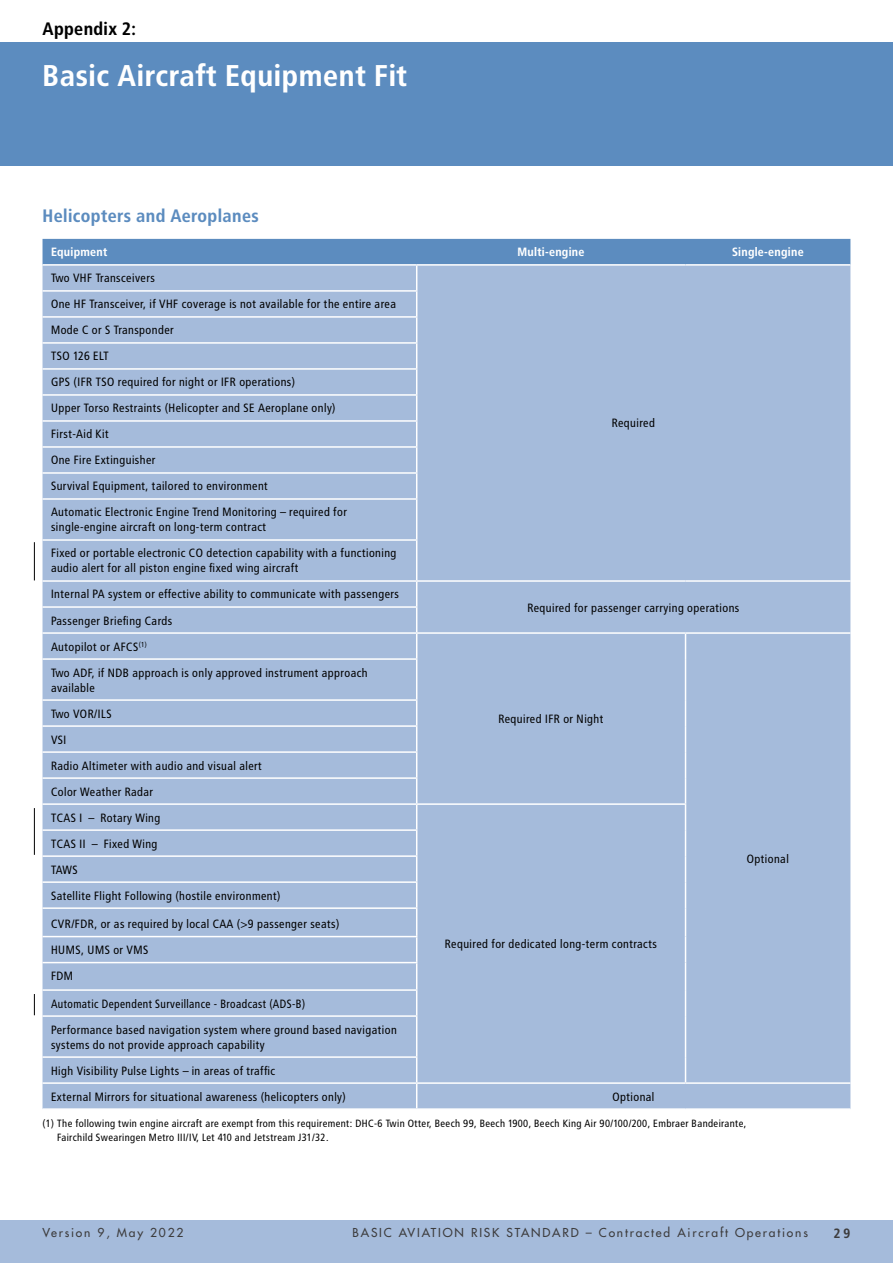
<style>
.page{position:relative;width:893px;height:1263px;background:#fff}
.page>*{position:absolute;margin:0;border:0;box-sizing:border-box;transform-origin:0 0}
.t1{font:700 30px "Transit";color:#fff}
.t2{font:700 18px "Transit";color:#5c8cbf}
.t3{font:700 18px "Transit";color:#000}
.t4{font:700 13.5px "Transit";color:#3d3c3d}
.t5{font:12px/26px "Transit";color:#000}
.t6{font:12px/26px "Transit";color:#000;scale:.94 1}
.t7{font:12px "Futura";letter-spacing:.15em;color:#3d3c3d}
.t8{font:700 12px "Transit";color:#fff}
.t9{font:10.5px/14.2px "Transit";color:#000}
.s1{font-family:"Helvetica Neue"}
</style>
<div class="page">
<div style="left:0;top:1220px;width:893px;height:43px;background:#a5bbdb"></div>
<div style="left:0;top:43px;width:893px;height:123px;background:#5c8cbf"></div>
<div style="left:43px;top:498px;width:807px;height:610px;background:#a5bbdb"></div>
<hr style="left:43px;top:498px;width:374px;height:2px;background:#fff">
<hr style="left:43px;top:539px;width:374px;height:2px;background:#fff">
<hr style="left:416px;top:541px;width:1px;height:39px;background:#fff">
<hr style="left:43px;top:580px;width:374px;height:2px;background:#fff">
<hr style="left:417px;top:580px;width:268px;height:2px;background:#fff">
<hr style="left:685px;top:580px;width:165px;height:2px;background:#fff">
<hr style="left:43px;top:606px;width:374px;height:2px;background:#fff">
<hr style="left:43px;top:632px;width:374px;height:2px;background:#fff">
<hr style="left:417px;top:632px;width:268px;height:2px;background:#fff">
<svg style="left:416px;top:582px;width:1px;height:76px"></svg>
<hr style="left:685px;top:632px;width:165px;height:2px;background:#fff">
<svg style="left:685px;top:634px;width:1px;height:25px"></svg>
<hr style="left:43px;top:658px;width:374px;height:2px;background:#fff">
<hr style="left:416px;top:660px;width:1px;height:39px;background:#fff">
<hr style="left:685px;top:659px;width:1px;height:41px;background:#fff">
<hr style="left:43px;top:699px;width:374px;height:2px;background:#fff">
<hr style="left:43px;top:725px;width:374px;height:2px;background:#fff">
<hr style="left:43px;top:751px;width:374px;height:2px;background:#fff">
<hr style="left:43px;top:777px;width:374px;height:2px;background:#fff">
<hr style="left:43px;top:803px;width:374px;height:2px;background:#fff">
<hr style="left:417px;top:803px;width:269px;height:2px;background:#fff">
<hr style="left:43px;top:829px;width:374px;height:2px;background:#fff">
<hr style="left:43px;top:855px;width:374px;height:2px;background:#fff">
<hr style="left:43px;top:881px;width:374px;height:2px;background:#fff">
<hr style="left:43px;top:907px;width:374px;height:2px;background:#fff">
<hr style="left:43px;top:936px;width:374px;height:1px;background:#fff">
<hr style="left:43px;top:962px;width:374px;height:1px;background:#fff">
<hr style="left:43px;top:989px;width:374px;height:2px;background:#fff">
<svg style="left:416px;top:701px;width:1px;height:314px"></svg>
<svg style="left:685px;top:700px;width:1px;height:316px"></svg>
<hr style="left:43px;top:1015px;width:374px;height:2px;background:#fff">
<hr style="left:416px;top:1017px;width:1px;height:39px;background:#fff">
<hr style="left:685px;top:1016px;width:1px;height:41px;background:#fff">
<hr style="left:43px;top:1056px;width:374px;height:2px;background:#fff">
<svg style="left:685px;top:1057px;width:1px;height:25px"></svg>
<hr style="left:43px;top:1082px;width:374px;height:2px;background:#fff">
<hr style="left:417px;top:1082px;width:268px;height:2px;background:#fff">
<svg style="left:416px;top:1058px;width:1px;height:50px"></svg>
<hr style="left:685px;top:1082px;width:165px;height:2px;background:#fff">
<svg style="left:43px;top:239px;width:807px;height:259px;background:#a0b8d9"></svg>
<hr style="left:416px;top:500px;width:1px;height:39px;background:#fff">
<hr style="left:34px;top:808px;width:1px;height:47px;background:#000">
<svg style="left:34px;top:994px;width:1px;height:21px"></svg>
<hr style="left:34px;top:542px;width:1px;height:38px;background:#000">
<h2 class="t3" style="left:43px;top:18px;width:95px">Appendix 2:</h2>
<h1 class="t1" style="left:43px;top:58px;width:367px">Basic Aircraft Equipment Fit</h1>
<h2 class="t2" style="left:43px;top:205px;width:218px">Helicopters and Aeroplanes</h2>
<p class="t8" style="left:51px;top:245px;width:58px">Equipment</p>
<p class="t8" style="left:517px;top:245px;width:69px">Multi-engine</p>
<p class="t8" style="left:732px;top:245px;width:73px">Single-engine</p>
<p class="t5" style="left:51px;top:265px;width:106px">Two VHF Transceivers</p>
<p class="t5" style="left:51px;top:291px;width:347px">One HF Transceiver, if VHF coverage is not available for the entire area Mode C or S Transponder<br>TSO 126 ELT<br>GPS (IFR TSO required for night or IFR operations)<br>Upper Torso Restraints (Helicopter and SE Aeroplane only)<br>First-Aid Kit<br>One Fire Extinguisher<br>Survival Equipment, tailored to environment<br>Automatic Electronic Engine Trend Monitoring – required for</p>
<p class="t5" style="left:51px;top:514px;width:347px">single-engine aircraft on long-term contract<br>Fixed or portable electronic CO detection capability with a functioning</p>
<p class="t5" style="left:51px;top:555px;width:350px">audio alert for all piston engine fixed wing aircraft<br>Internal PA system or effective ability to communicate with passengers</p>
<p class="t5" style="left:51px;top:607px;width:123px">Passenger Briefing Cards<br>Autopilot or AFCS<sup>(1)</sup></p>
<p class="t5" style="left:51px;top:665px;width:319px;line-height:15px">Two ADF, if NDB approach is only approved instrument approach available</p>
<p class="t5" style="left:51px;top:700px;width:213px">Two VOR/ILS<br>VSI<br>Radio Altimeter with audio and visual alert<br>Color Weather Radar<br>TCAS I – Rotary Wing</p>
<p class="t5" style="left:612px;top:410px;width:45px">Required</p>
<p class="t5" style="left:527px;top:594px;width:214px">Required for passenger carrying operations</p>
<p class="t5" style="left:498px;top:706px;width:107px">Required IFR or Night</p>
<p class="t5" style="left:51px;top:830px;width:232px">TCAS II – Fixed Wing<br>TAWS<br>Satellite Flight Following (hostile environment)</p>
<p class="t5" style="left:51px;top:911px;width:290px">CVR/FDR, or as required by local CAA (<span class="s1">&gt;</span>9 passenger seats)<br>HUMS, UMS or VMS<br>FDM</p>
<p class="t6" style="left:51px;top:990px;width:370px">Automatic Dependent Surveillance - Broadcast (ADS-B)<br>Performance based navigation system where ground based navigation</p>
<p class="t5" style="left:51px;top:1031px;width:297px">systems do not provide approach capability<br>High Visibility Pulse Lights – in areas of traffic<br>External Mirrors for situational awareness (helicopters only)</p>
<p class="t5" style="left:747px;top:845px;width:44px">Optional</p>
<p class="t5" style="left:445px;top:931px;width:214px">Required for dedicated long-term contracts</p>
<p class="t5" style="left:612px;top:1083px;width:44px">Optional</p>
<p class="t9" style="left:57px;top:1116px;width:691px;text-indent:-15px">(1) The following twin engine aircraft are exempt from this requirement: DHC-6 Twin Otter, Beech 99, Beech 1900, Beech King Air 90/100/200, Embraer Bandeirante,<br>Fairchild Swearingen Metro III/IV, Let 410 and Jetstream J31/32.</p>
<p class="t7" style="left:43px;top:1225px;width:142px">Version 9, May 2022</p>
<p class="t7" style="left:353px;top:1225px;width:457px">BASIC AVIATION RISK STANDARD – Contracted Aircraft Operations</p>
<p class="t4" style="left:834px;top:1225px;width:18px">29</p>
</div>
